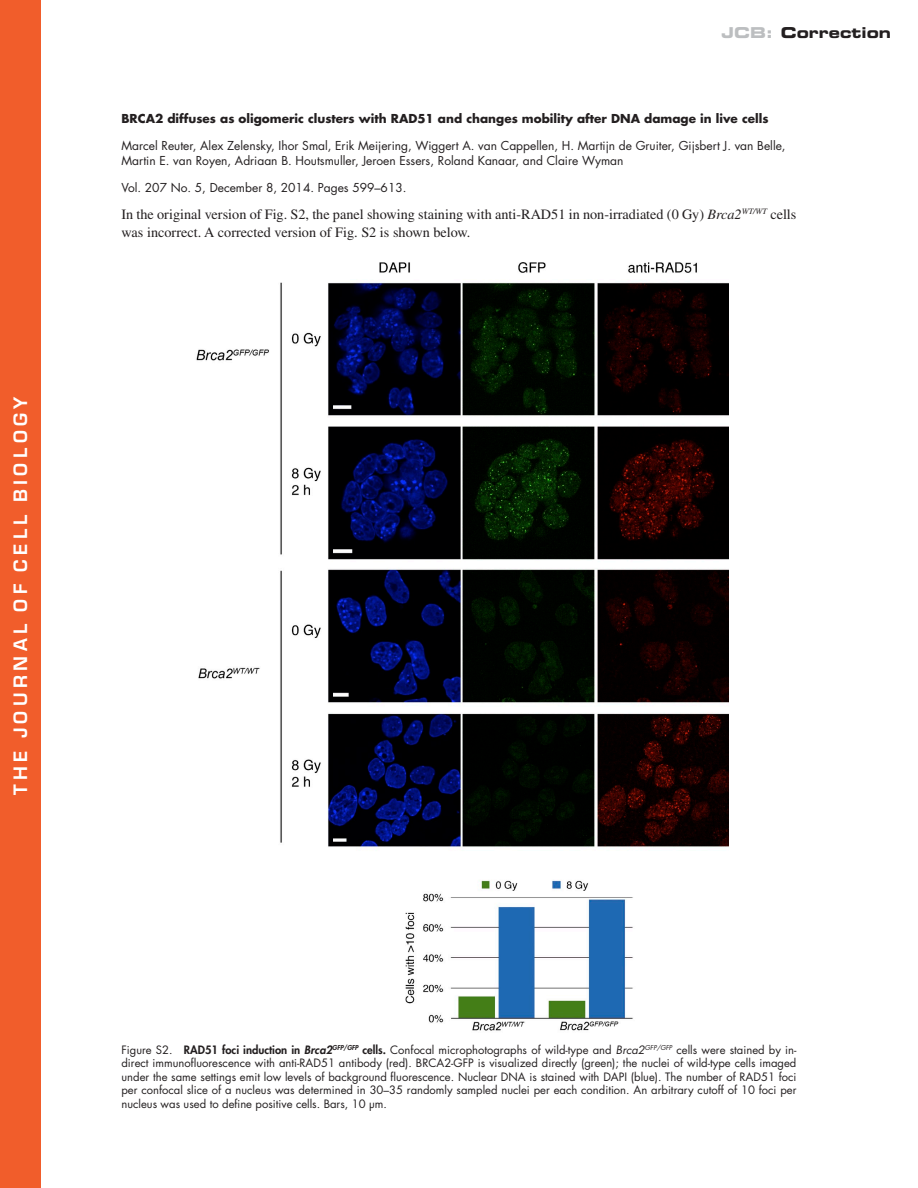
<style>
.page{position:relative;width:918px;height:1188px;background:#fff}
.page>*{position:absolute;margin:0;border:0;box-sizing:border-box;transform-origin:0 0}
.t1{font:600 18px "Eurostile";letter-spacing:.25em;color:#fff}
.t2{font:15px "Eurostile LT Std Bold Ex 2";color:#231f20}
.t3{font:14.25px/18px "Times LT Std";color:#231f20}
.t4{font:12px/15px "Futura Std";color:#231f20}
.t5{font:700 12px "Futura Std";color:#231f20}
.t6{font:11.25px/13.5px "Futura Std";color:#231f20;text-align:justify}
.s1{color:#bcbec0}
.s2{font-style:italic}
.s3{font-weight:800}
.s4{font-weight:800;font-style:italic}
</style>
<div class="page">
<img style="left:196px;top:263px;width:533px;height:768px">
<div style="left:0;top:0;width:40px;height:1188px;background:#f15d2b"></div>
<h1 class="t1" style="left:13px;top:795px;width:400px;rotate:-90deg">THE JOURNAL OF CELL BIOLOGY</h1>
<h2 class="t2" style="left:722px;top:22px;width:171px"><span class="s1">JCB:</span> Correction</h2>
<p class="t5" style="left:122px;top:111px;width:649px">BRCA2 diffuses as oligomeric clusters with RAD51 and changes mobility after DNA damage in live cells</p>
<p class="t4" style="left:122px;top:138px;width:666px">Marcel Reuter, Alex Zelensky, Ihor Smal, Erik Meijering, Wiggert A. van Cappellen, H. Martijn de Gruiter, Gijsbert J. van Belle,<br>Martin E. van Royen, Adriaan B. Houtsmuller, Jeroen Essers, Roland Kanaar, and Claire Wyman</p>
<p class="t4" style="left:122px;top:180px;width:286px">Vol. 207 No. 5, December 8, 2014. Pages 599–613.</p>
<p class="t3" style="left:122px;top:205px;width:676px">In the original version of Fig. S2, the panel showing staining with anti-RAD51 in non-irradiated (0 Gy) <span class="s2">Brca2</span><sup>WT/WT</sup> cells was incorrect. A corrected version of Fig. S2 is shown below.</p>
<p class="t6" style="left:122px;top:1043px;width:677px">Figure S2. <span class="s3">RAD51 foci induction in</span> <span class="s4">Brca2</span><sup>GFP/GFP</sup> <span class="s3">cells.</span> Confocal microphotographs of wild-type and <span class="s2">Brca2</span><sup>GFP/GFP</sup> cells were stained by in&shy;direct immunofluorescence with anti-RAD51 antibody (red). BRCA2-GFP is visualized directly (green); the nuclei of wild-type cells imaged under the same settings emit low levels of background fluorescence. Nuclear DNA is stained with DAPI (blue). The number of RAD51 foci per confocal slice of a nucleus was determined in 30–35 randomly sampled nuclei per each condition. An arbitrary cutoff of 10 foci per nucleus was used to define positive cells. Bars, 10 µm.</p>
</div>
